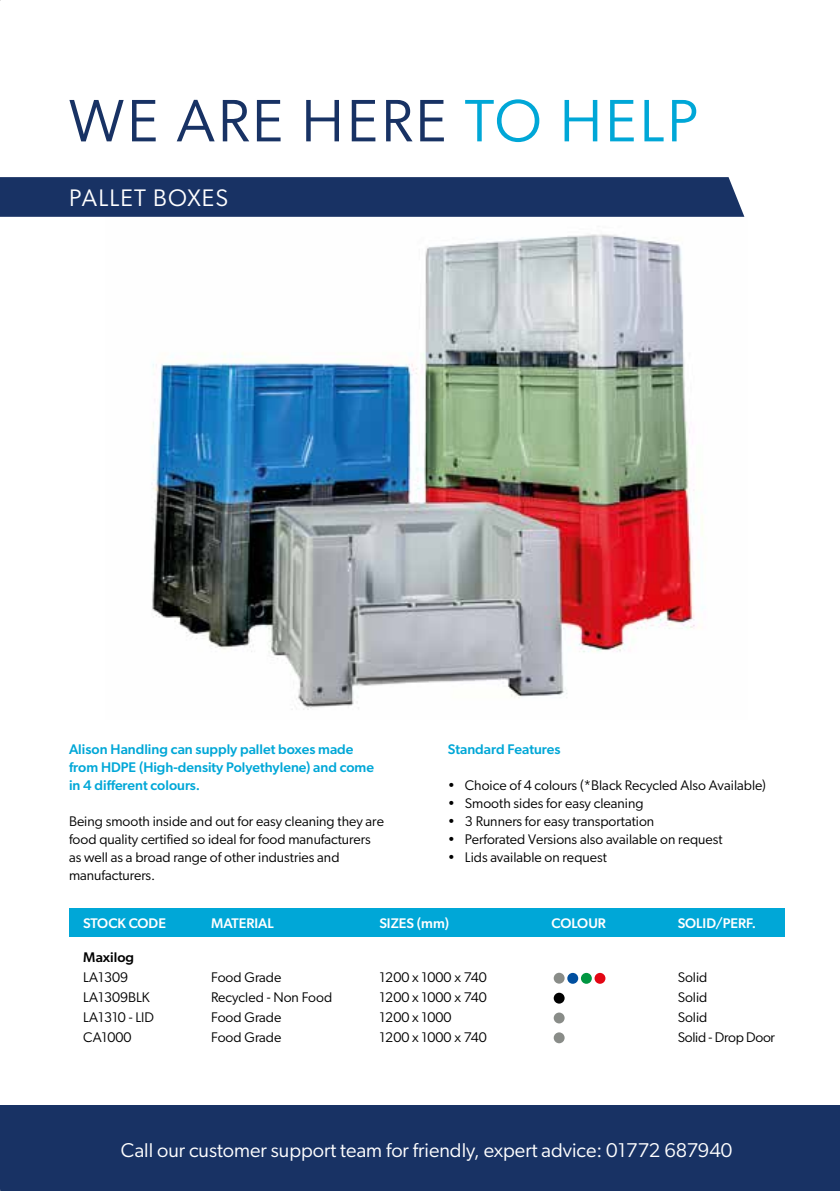
<style>
.page{position:relative;width:840px;height:1191px;background:#fff}
.page>*{position:absolute;margin:0;border:0;box-sizing:border-box;transform-origin:0 0}
.t1{font:60px "Gibson";letter-spacing:.05em;color:#183264}
.t2{font:24px "Gibson";letter-spacing:.05em;color:#fff}
.t3{font:20px "Gibson";color:#fff}
.t4{font:14px/18px "Gibson";color:#000}
.t5{font:500 14px/18px "Gibson";color:#00a7d7}
.t6{font:500 14px "Gibson";color:#fff}
.t7{font:14px "Gibson";letter-spacing:-.02em;color:#000}
.t8{font:500 14px "Gibson";color:#000}
.s1{color:#00a7d7}
</style>
<div class="page">
<div style="left:0;top:1106px;width:839px;height:85px;background:#183264"></div>
<img style="left:152px;top:234px;width:552px;height:476px">
<div style="left:0;top:177px;width:744px;height:40px;background:#183264"></div>
<div style="left:69px;top:908px;width:714px;height:29px;background:#00a7d7"></div>
<div style="left:553px;top:972px;width:11px;height:11px;background:#898c88;border-radius:50%"></div>
<div style="left:553px;top:992px;width:11px;height:11px;background:#000;border-radius:50%"></div>
<div style="left:553px;top:1012px;width:11px;height:11px;background:#898c88;border-radius:50%"></div>
<div style="left:553px;top:1032px;width:11px;height:11px;background:#898c88;border-radius:50%"></div>
<div style="left:567px;top:973px;width:11px;height:10px;background:#004f9f;border-radius:50%"></div>
<div style="left:580px;top:973px;width:11px;height:10px;background:#009641;border-radius:50%"></div>
<div style="left:594px;top:973px;width:11px;height:10px;background:#e30613;border-radius:50%"></div>
<h1 class="t1" style="left:69px;top:84px;width:630px">WE ARE HERE <span class="s1">TO HELP</span></h1>
<h2 class="t2" style="left:69px;top:183px;width:161px">PALLET BOXES</h2>
<p class="t5" style="left:69px;top:740px;width:306px">Alison Handling can supply pallet boxes made from HDPE (High-density Polyethylene) and come in 4 different colours.</p>
<p class="t4" style="left:69px;top:812px;width:316px">Being smooth inside and out for easy cleaning they are food quality certified so ideal for food manufacturers as well as a broad range of other industries and manufacturers.</p>
<p class="t5" style="left:447px;top:740px;width:114px">Standard Features</p>
<p class="t4" style="left:447px;top:776px;width:319px">• Choice of 4 colours (*Black Recycled Also Available)</p>
<p class="t4" style="left:447px;top:794px;width:197px">• Smooth sides for easy cleaning</p>
<p class="t4" style="left:447px;top:812px;width:208px">• 3 Runners for easy transportation</p>
<p class="t4" style="left:447px;top:830px;width:276px">• Perforated Versions also available on request</p>
<p class="t4" style="left:447px;top:848px;width:160px">• Lids available on request</p>
<p class="t6" style="left:83px;top:914px;width:84px">STOCK CODE</p>
<p class="t6" style="left:211px;top:914px;width:64px">MATERIAL</p>
<p class="t6" style="left:379px;top:914px;width:71px">SIZES (mm)</p>
<p class="t6" style="left:551px;top:914px;width:56px">COLOUR</p>
<p class="t6" style="left:677px;top:914px;width:80px">SOLID/PERF.</p>
<p class="t8" style="left:83px;top:948px;width:52px">Maxilog</p>
<p class="t4" style="left:83px;top:968px;width:46px">LA1309</p>
<p class="t4" style="left:211px;top:968px;width:72px">Food Grade</p>
<p class="t4" style="left:379px;top:968px;width:109px">1200 x 1000 x 740</p>
<p class="t4" style="left:677px;top:968px;width:31px">Solid</p>
<p class="t4" style="left:83px;top:988px;width:68px">LA1309BLK</p>
<p class="t4" style="left:211px;top:988px;width:123px">Recycled - Non Food</p>
<p class="t4" style="left:379px;top:988px;width:109px">1200 x 1000 x 740</p>
<p class="t4" style="left:677px;top:988px;width:31px">Solid</p>
<p class="t4" style="left:83px;top:1008px;width:72px">LA1310 - LID</p>
<p class="t4" style="left:211px;top:1008px;width:72px">Food Grade</p>
<p class="t4" style="left:379px;top:1008px;width:74px">1200 x 1000</p>
<p class="t4" style="left:677px;top:1008px;width:31px">Solid</p>
<p class="t4" style="left:83px;top:1028px;width:50px">CA1000</p>
<p class="t4" style="left:211px;top:1028px;width:72px">Food Grade</p>
<p class="t4" style="left:379px;top:1028px;width:109px">1200 x 1000 x 740</p>
<p class="t7" style="left:677px;top:1028px;width:99px">Solid - Drop Door</p>
<h3 class="t3" style="left:121px;top:1138px;width:612px">Call our customer support team for friendly, expert advice: 01772 687940</h3>
</div>
